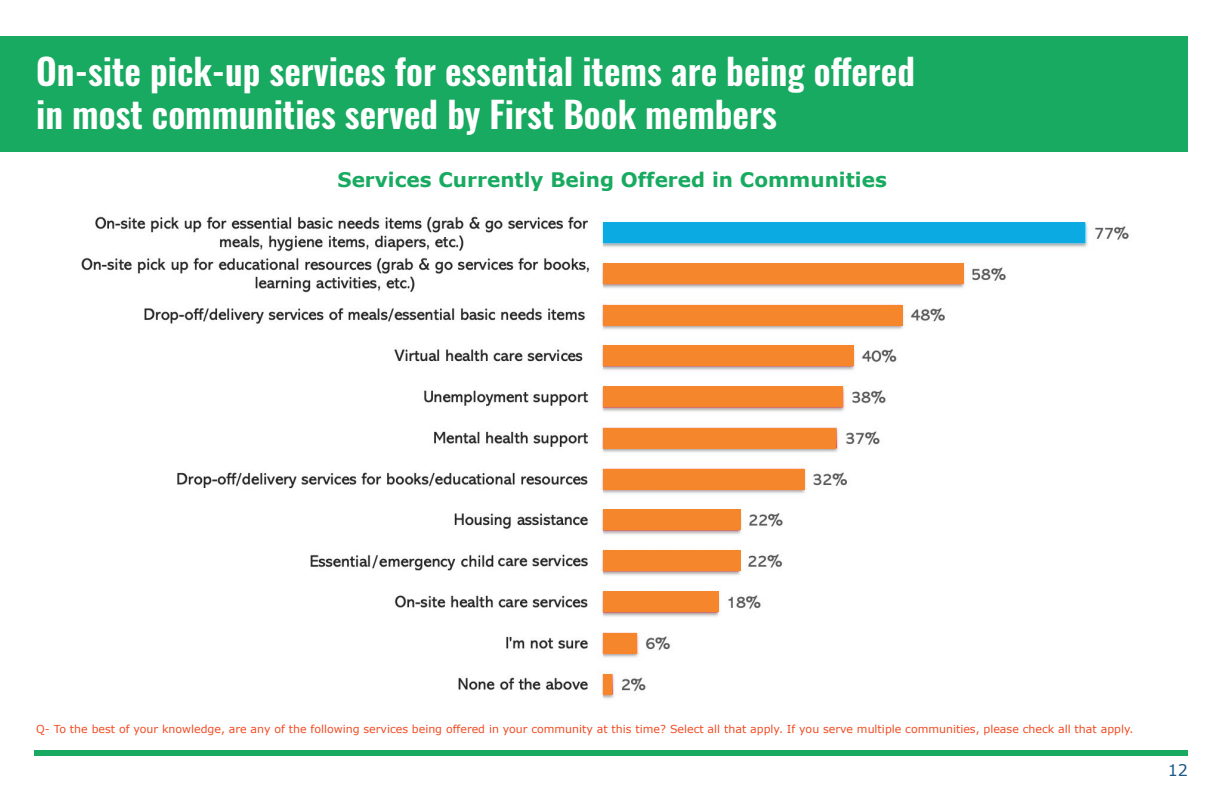
<style>
.page{position:relative;width:1224px;height:792px;background:#fff}
.page>*{position:absolute;margin:0;border:0;box-sizing:border-box;transform-origin:0 0}
.t1{font:600 36px/43.2px "Oswald";color:#fff}
.t2{font:700 20px "Verdana";color:#18aa60}
.t3{font:16px "Verdana";color:#1d5986}
.t4{font:11px "Verdana";color:#f04c23}
</style>
<div class="page">
<div style="left:0;top:36px;width:1188px;height:116px;background:#18aa60"></div>
<div style="left:34px;top:751px;width:1154px;height:5px;background:#18aa60"></div>
<img style="left:81px;top:216px;width:1048px;height:483px">
<div style="left:603px;top:264px;width:360px;height:20px;background:#f6862b"></div>
<div style="left:603px;top:222px;width:481px;height:20px;background:#0baae2"></div>
<div style="left:603px;top:305px;width:299px;height:21px;background:#f6862b"></div>
<div style="left:603px;top:345px;width:250px;height:21px;background:#f6862b"></div>
<div style="left:603px;top:387px;width:239px;height:20px;background:#f6862b"></div>
<div style="left:603px;top:428px;width:233px;height:21px;background:#f6862b"></div>
<div style="left:603px;top:469px;width:202px;height:21px;background:#f6862b"></div>
<div style="left:603px;top:509px;width:137px;height:21px;background:#f6862b"></div>
<div style="left:603px;top:550px;width:137px;height:21px;background:#f6862b"></div>
<div style="left:603px;top:592px;width:116px;height:20px;background:#f6862b"></div>
<div style="left:603px;top:633px;width:34px;height:21px;background:#f6862b"></div>
<div style="left:603px;top:674px;width:9px;height:21px;background:#f6862b"></div>
<h1 class="t1" style="left:36px;top:51px;width:880px">On-site pick-up services for essential items are being offered in most communities served by First Book members</h1>
<h2 class="t2" style="left:337px;top:166px;width:551px">Services Currently Being Offered in Communities</h2>
<p class="t4" style="left:36px;top:722px;width:1099px">Q- To the best of your knowledge, are any of the following services being offered in your community at this time? Select all that apply. If you serve multiple communities, please check all that apply.</p>
<h3 class="t3" style="left:1168px;top:760px;width:22px">12</h3>
</div>
